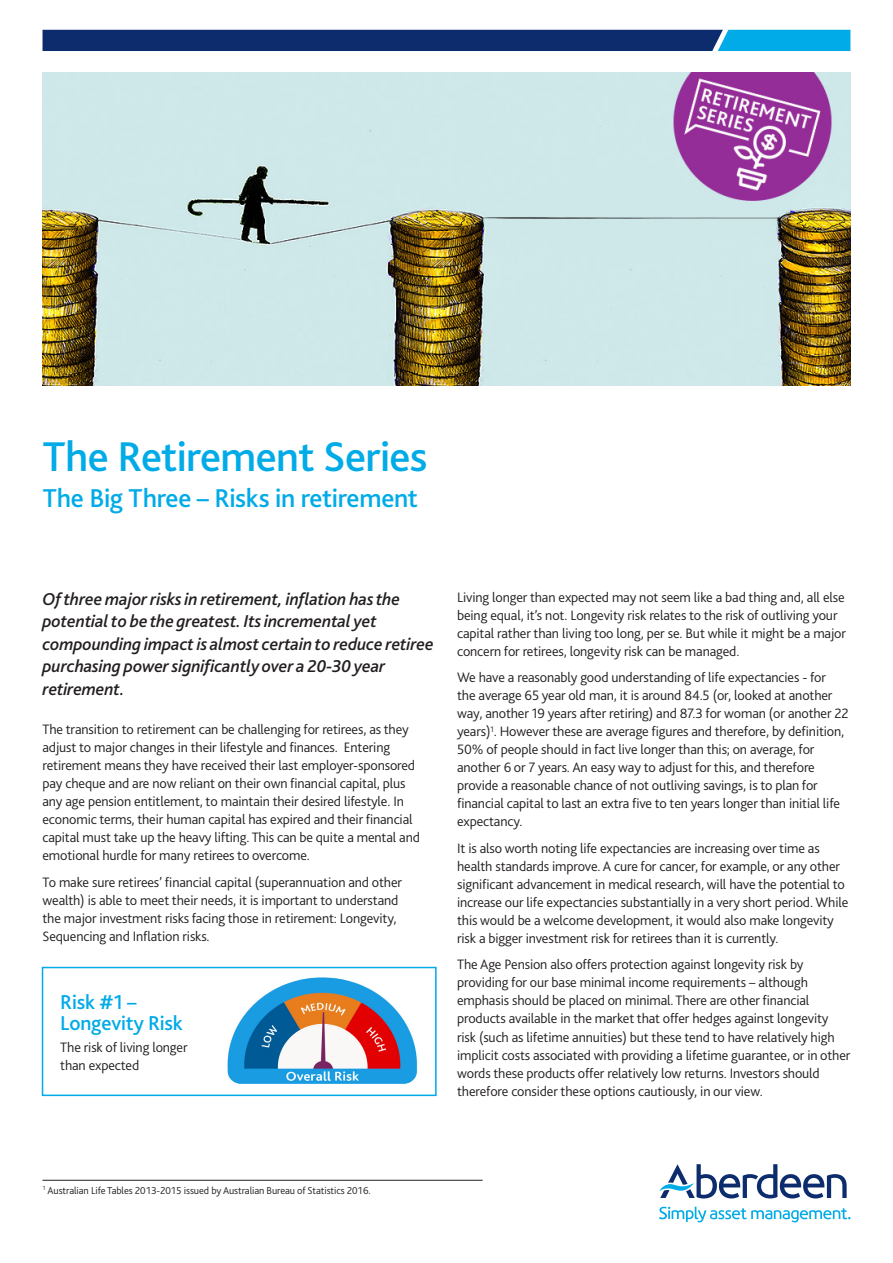
<style>
.page{position:relative;width:893px;height:1263px;background:#fff}
.page>*{position:absolute;margin:0;border:0;box-sizing:border-box;transform-origin:0 0}
.AAM-Lit_Front_Cover{font:500 43.5px "Bliss 2";letter-spacing:-.015em;color:#00abe7}
.AAM-Lit_Front_Cover-2{font:500 27px "Bliss 2";letter-spacing:-.015em;color:#00abe7}
.AAM-Lit_Body_9_5pt_L{font:500 21px/21px "Bliss 2";letter-spacing:-.01em;color:#00abe7}
.AAM-Lit_Body_9_5pt_L-2{font:italic 500 18px/22.5px "Bliss 2";letter-spacing:-.01em;color:#231f20}
.AAM-Lit_Body_9_5pt_L-3{font:300 14.25px/18px "Bliss 2";letter-spacing:-.01em;color:#231f20}
.AAM-Lit_Pull_Outs_14{font:300 10.5px "Bliss 2";letter-spacing:-.01em;color:#231f20}
</style>
<div class="page">
<svg style="left:43px;top:30px;width:807px;height:21px;background:#0c4182"></svg>
<div style="left:42px;top:967px;width:395px;height:129px;border:2px solid #00abe7"></div>
<svg style="left:659px;top:1164px;width:188px;height:34px"></svg>
<svg style="left:659px;top:1207px;width:191px;height:15px"></svg>
<img style="left:43px;top:72px;width:808px;height:313px">
<hr style="left:43px;top:1180px;width:440px;height:1px;background:#231f20">
<img style="left:227px;top:977px;width:191px;height:106px">
<p class="AAM-Lit_Front_Cover" style="left:43px;top:429px;width:386px">The Retirement Series</p>
<p class="AAM-Lit_Front_Cover-2" style="left:43px;top:481px;width:377px">The Big Three – Risks in retirement</p>
<p class="AAM-Lit_Body_9_5pt_L-2" style="left:43px;top:587px;width:393px">Of three major risks in retirement, inflation has the potential to be the greatest. Its incremental yet compounding impact is almost certain to reduce retiree purchasing power significantly over a 20-30 year retirement.</p>
<p class="AAM-Lit_Body_9_5pt_L-3" style="left:43px;top:720px;width:379px">The transition to retirement can be challenging for retirees, as they adjust to major changes in their lifestyle and finances. Entering retirement means they have received their last employer-sponsored pay cheque and are now reliant on their own financial capital, plus any age pension entitlement, to maintain their desired lifestyle. In economic terms, their human capital has expired and their financial capital must take up the heavy lifting. This can be quite a mental and emotional hurdle for many retirees to overcome.</p>
<p class="AAM-Lit_Body_9_5pt_L-3" style="left:43px;top:873px;width:361px">To make sure retirees’ financial capital (superannuation and other wealth) is able to meet their needs, it is important to understand the major investment risks facing those in retirement: Longevity, Sequencing and Inflation risks.</p>
<p class="AAM-Lit_Body_9_5pt_L" style="left:60px;top:991px;width:124px">Risk #1 –<br>Longevity Risk</p>
<p class="AAM-Lit_Body_9_5pt_L-3" style="left:60px;top:1038px;width:129px">The risk of living longer than expected</p>
<p class="AAM-Lit_Body_9_5pt_L-3" style="left:457px;top:588px;width:390px">Living longer than expected may not seem like a bad thing and, all else being equal, it’s not. Longevity risk relates to the risk of outliving your capital rather than living too long, per se. But while it might be a major concern for retirees, longevity risk can be managed.</p>
<p class="AAM-Lit_Body_9_5pt_L-3" style="left:457px;top:669px;width:393px">We have a reasonably good understanding of life expectancies - for<br>the average 65 year old man, it is around 84.5 (or, looked at another way, another 19 years after retiring) and 87.3 for woman (or another 22 years)<sup>1</sup>. However these are average figures and therefore, by definition, 50% of people should in fact live longer than this; on average, for another 6 or 7 years. An easy way to adjust for this, and therefore provide a reasonable chance of not outliving savings, is to plan for financial capital to last an extra five to ten years longer than initial life expectancy.</p>
<p class="AAM-Lit_Body_9_5pt_L-3" style="left:457px;top:839px;width:393px">It is also worth noting life expectancies are increasing over time as health standards improve. A cure for cancer, for example, or any other significant advancement in medical research, will have the potential to increase our life expectancies substantially in a very short period. While this would be a welcome development, it would also make longevity risk a bigger investment risk for retirees than it is currently.</p>
<p class="AAM-Lit_Body_9_5pt_L-3" style="left:457px;top:956px;width:395px">The Age Pension also offers protection against longevity risk by providing for our base minimal income requirements – although emphasis should be placed on minimal. There are other financial products available in the market that offer hedges against longevity risk (such as lifetime annuities) but these tend to have relatively high implicit costs associated with providing a lifetime guarantee, or in other words these products offer relatively low returns. Investors should therefore consider these options cautiously, in our view.</p>
<p class="AAM-Lit_Pull_Outs_14" style="left:43px;top:1183px;width:330px"><sup>1</sup> Australian Life Tables 2013-2015 issued by Australian Bureau of Statistics 2016.</p>
</div>
